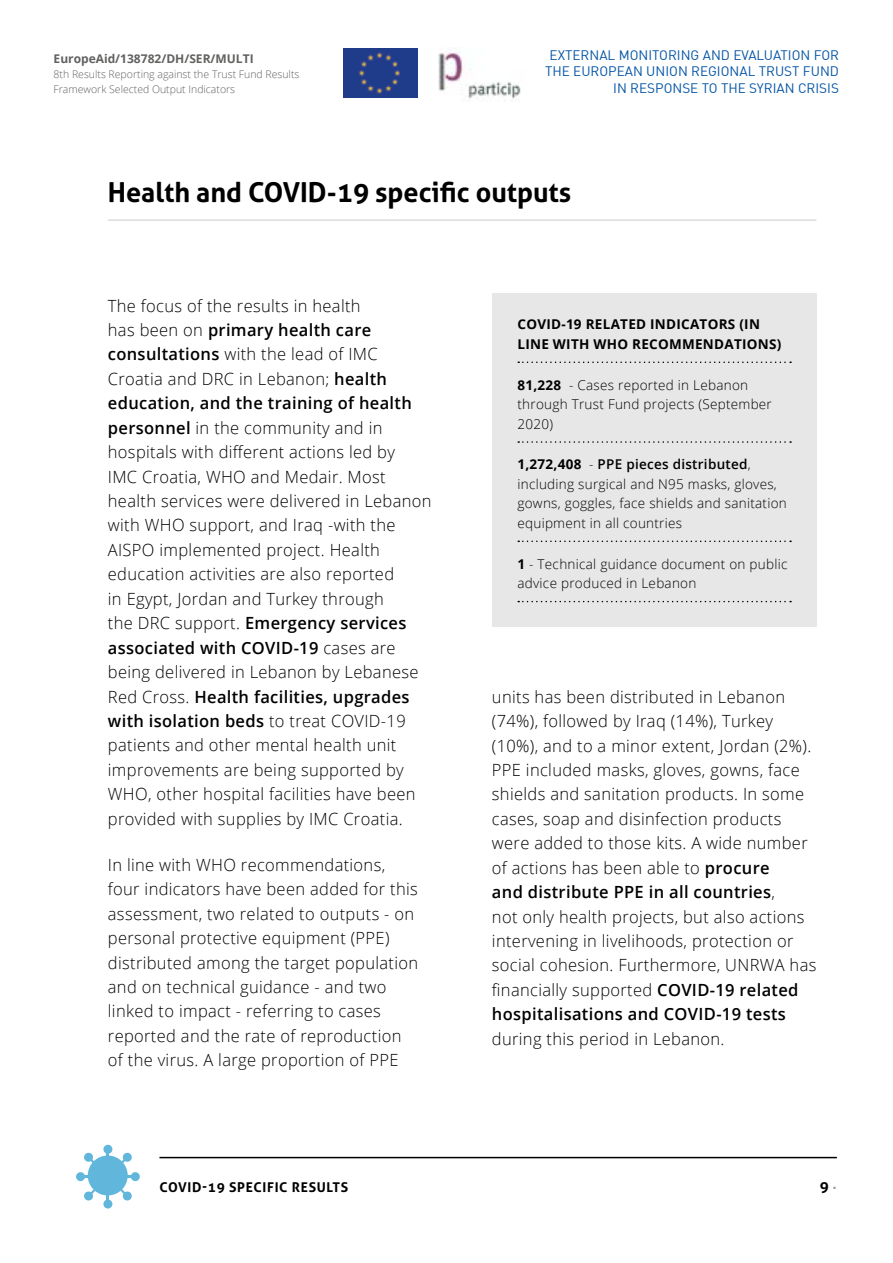
<style>
.page{position:relative;width:893px;height:1263px;background:#fff}
.page>*{position:absolute;margin:0;border:0;box-sizing:border-box;transform-origin:0 0}
.t1{font:700 27.45px "Aller";color:#000}
.t2{font:300 16.8px/24.5px "Open Sans";letter-spacing:.02em;color:#000}
.t3{font:700 15px "Aller";color:#000}
.t4{font:300 13.5px/19.5px "Open Sans";letter-spacing:.02em;color:#000}
.t5{font:13.5px/16.2px "DINEW";color:#0253a5;text-align:right}
.t6{font:700 13.5px/19.5px "Open Sans";letter-spacing:.02em;color:#000}
.t7{font:700 13.5px "Aller";letter-spacing:.05em;color:#000}
.t8{font:700 12px "Open Sans";color:#616160}
.t9{font:300 10.5px/15px "Open Sans";color:#616160}
.s1{font-weight:600}
.s2{font-weight:700}
.s3{color:#9d9d9c}
</style>
<div class="page">
<img style="left:343px;top:49px;width:74px;height:48px">
<img style="left:438px;top:48px;width:83px;height:51px">
<div style="left:88px;top:1155px;width:40px;height:40px;background:#60b6db;border-radius:50%"></div>
<div style="left:131px;top:1172px;width:9px;height:9px;background:#60b6db;border-radius:50%"></div>
<div style="left:76px;top:1172px;width:9px;height:9px;background:#60b6db;border-radius:50%"></div>
<div style="left:103px;top:1199px;width:9px;height:9px;background:#60b6db;border-radius:50%"></div>
<div style="left:103px;top:1145px;width:9px;height:9px;background:#60b6db;border-radius:50%"></div>
<svg style="left:118px;top:1186px;width:14px;height:15px"></svg>
<svg style="left:84px;top:1152px;width:14px;height:15px"></svg>
<svg style="left:84px;top:1186px;width:14px;height:15px"></svg>
<svg style="left:118px;top:1152px;width:14px;height:15px"></svg>
<hr style="left:108px;top:219px;width:708px;height:2px;background:#dedddb">
<div style="left:492px;top:293px;width:324px;height:334px;background:#e7e7e7"></div>
<svg style="left:518px;top:361px;width:273px;height:2px"></svg>
<svg style="left:518px;top:441px;width:273px;height:2px"></svg>
<svg style="left:518px;top:541px;width:273px;height:1px"></svg>
<svg style="left:518px;top:601px;width:273px;height:1px"></svg>
<hr style="left:159px;top:1157px;width:678px;height:1px;background:#000">
<p class="t8" style="left:54px;top:50px;width:202px">EuropeAid/138782/DH/SER/MULTI</p>
<p class="t9" style="left:54px;top:67px;width:247px">8th Results Reporting against the Trust Fund Results<br>Framework Selected Output Indicators</p>
<p class="t5" style="left:545px;top:47px;width:295px">EXTERNAL MONITORING AND EVALUATION FOR<br>THE EUROPEAN UNION REGIONAL TRUST FUND<br>IN RESPONSE TO THE SYRIAN CRISIS</p>
<h1 class="t1" style="left:108px;top:175px;width:465px">Health and COVID-19 specific outputs</h1>
<p class="t2" style="left:108px;top:293px;width:325px">The focus of the results in health<br>has been on <span class="s1">primary health care consultations</span> with the lead of IMC Croatia and DRC in Lebanon; <span class="s1">health education, and the training of health personnel</span> in the community and in hospitals with different actions led by<br>IMC Croatia, WHO and Medair. Most health services were delivered in Lebanon with WHO support, and Iraq -with the AISPO implemented project. Health education activities are also reported<br>in Egypt, Jordan and Turkey through<br>the DRC support. <span class="s1">Emergency services associated with COVID-19</span> cases are being delivered in Lebanon by Lebanese Red Cross. <span class="s1">Health facilities, upgrades with isolation beds</span> to treat COVID-19 patients and other mental health unit improvements are being supported by WHO, other hospital facilities have been provided with supplies by IMC Croatia.</p>
<p class="t2" style="left:108px;top:852px;width:312px">In line with WHO recommendations, four indicators have been added for this assessment, two related to outputs - on personal protective equipment (PPE) distributed among the target population and on technical guidance - and two linked to impact - referring to cases reported and the rate of reproduction of the virus. A large proportion of PPE</p>
<p class="t7" style="left:159px;top:1179px;width:190px">COVID-19 SPECIFIC RESULTS</p>
<p class="t6" style="left:517px;top:314px;width:265px">COVID-19 RELATED INDICATORS (IN<br>LINE WITH WHO RECOMMENDATIONS)</p>
<p class="t4" style="left:517px;top:374px;width:256px"><span class="s2">81,228</span> - Cases reported in Lebanon through Trust Fund projects (September<br>2020)</p>
<p class="t4" style="left:517px;top:454px;width:271px"><span class="s2">1,272,408</span> - <span class="s1">PPE pieces distributed</span>, including surgical and N95 masks, gloves, gowns, goggles, face shields and sanitation equipment in all countries</p>
<p class="t4" style="left:517px;top:553px;width:272px"><span class="s2">1</span> - Technical guidance document on public advice produced in Lebanon</p>
<p class="t2" style="left:492px;top:684px;width:326px">units has been distributed in Lebanon (74%), followed by Iraq (14%), Turkey (10%), and to a minor extent, Jordan (2%).<br>PPE included masks, gloves, gowns, face shields and sanitation products. In some cases, soap and disinfection products were added to those kits. A wide number of actions has been able to <span class="s1">procure<br>and distribute PPE in all countries</span>,<br>not only health projects, but also actions intervening in livelihoods, protection or social cohesion. Furthermore, UNRWA has financially supported <span class="s1">COVID-19 related hospitalisations and COVID-19 tests</span></p>
<p class="t2" style="left:492px;top:1026px;width:234px">during this period in Lebanon.</p>
<p class="t3" style="left:820px;top:1178px;width:18px">9 <span class="s3">·</span></p>
</div>
